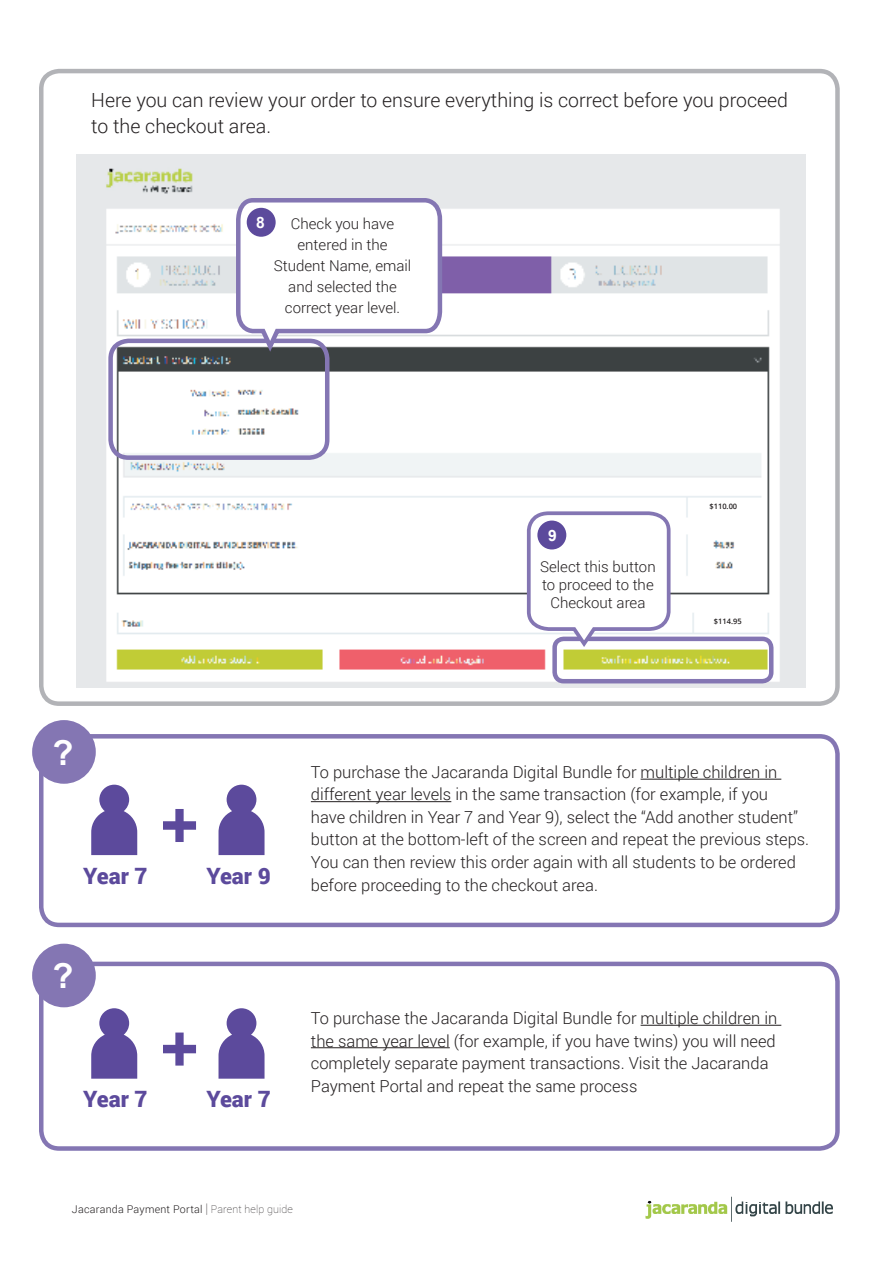
<style>
.page{position:relative;width:893px;height:1263px;background:#fff}
.page>*{position:absolute;margin:0;border:0;box-sizing:border-box;transform-origin:0 0}
.t1{font:700 66px "Arial";color:#5c4a9c}
.t2{font:700 34.35px "Arial";color:#fff}
.t3{font:900 22.5px "Roboto";color:#5c4a9c}
.t4{font:300 19.5px/25.5px "Roboto";color:#231f20}
.t5{font:300 16.5px/22.5px "Roboto";color:#231f20}
.t6{font:700 15.6px "Arial";color:#fff}
.t7{font:300 15px/21px "Roboto";color:#231f20;text-align:center}
.t8{font:300 10.65px "Roboto";letter-spacing:.025em;color:#231f20}
.t9{font:600 7.5px "Open Sans";color:#231f20}
.s1{font-weight:100;font-size:13.35px}
.s2{font-weight:100}
</style>
<div class="page">
<img style="left:76px;top:154px;width:729px;height:533px">
<div style="left:108px;top:339px;width:221px;height:121px;border:4px solid #8476b3;border-radius:18px"></div>
<div style="left:39px;top:69px;width:801px;height:637px;border:4px solid #b2b3b7;border-radius:18px"></div>
<svg style="left:234px;top:196px;width:210px;height:161px"></svg>
<div style="left:247px;top:208px;width:29px;height:29px;background:#5c4a9c;border-radius:50%"></div>
<img style="left:645px;top:1196px;width:188px;height:26px">
<div style="left:39px;top:734px;width:801px;height:193px;border:4px solid #8476b3;border-radius:18px"></div>
<div style="left:32px;top:720px;width:64px;height:64px;background:#8476b3;border-radius:50%"></div>
<hr style="left:641px;top:779px;width:140px;height:1px;background:#231f20">
<hr style="left:311px;top:801px;width:140px;height:1px;background:#231f20">
<svg style="left:91px;top:785px;width:46px;height:70px"></svg>
<svg style="left:219px;top:785px;width:46px;height:70px"></svg>
<div style="left:39px;top:962px;width:801px;height:189px;border:4px solid #8476b3;border-radius:18px"></div>
<div style="left:32px;top:944px;width:64px;height:63px;background:#8476b3;border-radius:50%"></div>
<hr style="left:641px;top:1025px;width:140px;height:1px;background:#231f20">
<hr style="left:311px;top:1047px;width:139px;height:1px;background:#231f20">
<svg style="left:91px;top:1008px;width:46px;height:71px"></svg>
<svg style="left:219px;top:1008px;width:46px;height:71px"></svg>
<div style="left:552px;top:637px;width:221px;height:46px;border:4px solid #8476b3;border-radius:9px"></div>
<svg style="left:525px;top:509px;width:147px;height:141px"></svg>
<div style="left:537px;top:521px;width:29px;height:28px;background:#5c4a9c;border-radius:50%"></div>
<div style="left:709px;top:503px;width:34px;height:9px;background:#fff"></div>
<div style="left:714px;top:616px;width:36px;height:11px;background:#fff"></div>
<p class="t4" style="left:91px;top:87px;width:698px">Here you can review your order to ensure everything is correct before you proceed to the checkout area.</p>
<p class="t6" style="left:256px;top:212px;width:10px">8</p>
<p class="t7" style="left:274px;top:213px;width:139px">Check you have entered in the<br>Student Name, email and selected the correct year level.</p>
<p class="t6" style="left:548px;top:525px;width:10px">9</p>
<p class="t7" style="left:540px;top:557px;width:117px;line-height:18px">Select this button to proceed to the<br>Checkout area</p>
<p class="t9" style="left:709px;top:501px;width:29px">$110.00</p>
<p class="t9" style="left:714px;top:616px;width:29px">$114.95</p>
<h2 class="t2" style="left:53px;top:730px;width:22px">?</h2>
<h1 class="t1" style="left:160px;top:782px;width:40px">+</h1>
<h3 class="t3" style="left:83px;top:860px;width:66px">Year 7</h3>
<h3 class="t3" style="left:206px;top:860px;width:66px">Year 9</h3>
<h2 class="t2" style="left:53px;top:953px;width:22px">?</h2>
<h1 class="t1" style="left:160px;top:1005px;width:40px">+</h1>
<h3 class="t3" style="left:83px;top:1083px;width:66px">Year 7</h3>
<h3 class="t3" style="left:206px;top:1083px;width:66px">Year 7</h3>
<p class="t5" style="left:311px;top:760px;width:500px">To purchase the Jacaranda Digital Bundle for multiple children in different year levels in the same transaction (for example, if you<br>have children in Year 7 and Year 9), select the “Add another student” button at the bottom-left of the screen and repeat the previous steps.<br>You can then review this order again with all students to be ordered</p>
<p class="t5" style="left:311px;top:873px;width:289px">before proceeding to the checkout area.</p>
<p class="t5" style="left:311px;top:1006px;width:468px">To purchase the Jacaranda Digital Bundle for multiple children in the same year level (for example, if you have twins) you will need completely separate payment transactions. Visit the Jacaranda Payment Portal and repeat the same process</p>
<p class="t8" style="left:72px;top:1202px;width:222px">Jacaranda Payment Portal <span class="s1">|</span> <span class="s2">Parent help guide</span></p>
</div>
